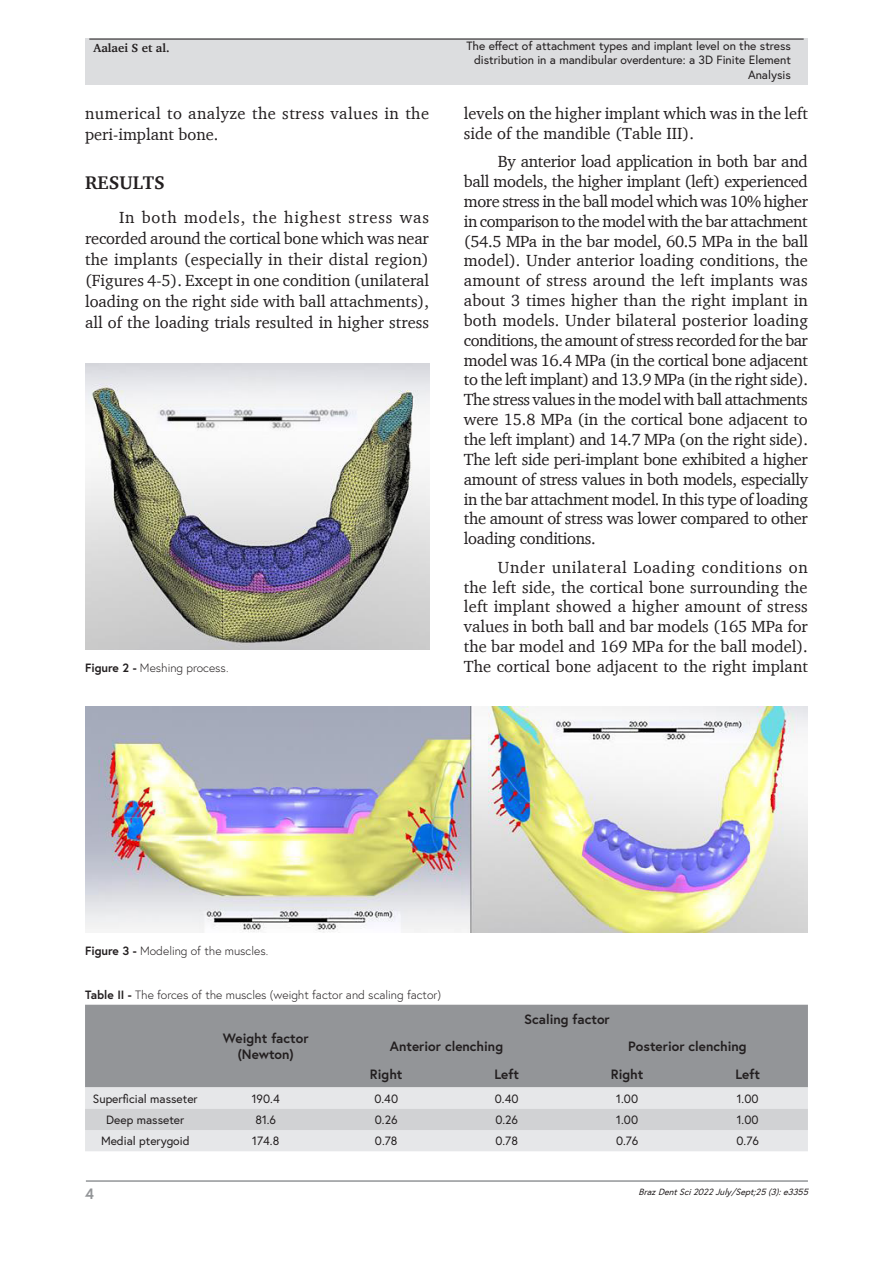
<style>
.page{position:relative;width:893px;height:1263px;background:#fff}
.page>*{position:absolute;margin:0;border:0;box-sizing:border-box;transform-origin:0 0}
.Heading1{font:700 18.75px "Charter";color:#231f20}
.Paragraph{font:16.5px/19.8px "Charter";color:#231f20;text-align:justify}
.Paragraph-2{font:16.5px/21px "Charter";letter-spacing:.025em;color:#231f20}
.t1{font:700 15px "Europa";color:#939598}
.TableHead{font:700 13.5px/16.2px "Europa";color:#231f20;text-align:center}
.TableBody{font:12px/14.4px "Europa";color:#231f20;text-align:right}
.TableBody-2{font:12px "Europa";letter-spacing:-.195em;color:#231f20}
.TableTitle{font:300 12px "Europa";color:#231f20}
.FigureCaption{font:300 12px "Europa";color:#231f20}
.t2{font:700 12px "Charter";color:#231f20}
.t3{font:italic 9px "Europa";color:#231f20}
.s1{font-weight:700}
</style>
<div class="page">
<hr style="left:86px;top:1180px;width:722px;height:2px;background:#939598">
<div style="left:85px;top:39px;width:723px;height:46px;background:#dcdddf"></div>
<hr style="left:89px;top:39px;width:715px;height:1px;background:#231f20">
<img style="left:85px;top:707px;width:723px;height:225px">
<div style="left:85px;top:1005px;width:723px;height:82px;background:#939598"></div>
<div style="left:85px;top:1087px;width:723px;height:64px;background:#e6e7e9"></div>
<div style="left:85px;top:1109px;width:723px;height:21px;background:#d1d2d4"></div>
<img style="left:85px;top:363px;width:344px;height:287px">
<p class="t2" style="left:94px;top:41px;width:77px">Aalaei S et al.</p>
<p class="TableBody" style="left:466px;top:38px;width:326px">The effect of attachment types and implant level on the stress distribution in a mandibular overdenture: a 3D Finite Element<br>Analysis</p>
<p class="Paragraph-2" style="left:85px;top:102px;width:346px">numerical to analyze the stress values in the peri-implant bone.</p>
<p class="Heading1" style="left:85px;top:171px;width:81px">RESULTS</p>
<p class="Paragraph" style="left:85px;top:206px;width:346px;line-height:21px;text-indent:34px">In both models, the highest stress was recorded around the cortical bone which was near the implants (especially in their distal region) (Figures 4-5). Except in one condition (unilateral loading on the right side with ball attachments), all of the loading trials resulted in higher stress</p>
<p class="TableBody-2" style="left:463px;top:53px;width:329px">Theeffec ofattachmentypesand implantlevelonthestressdistributioninamandibularoverdenture:a3D Fnit ElementAnalysis</p>
<p class="Paragraph" style="left:464px;top:103px;width:345px">levels on the higher implant which was in the left side of the mandible (Table III).</p>
<p class="Paragraph" style="left:464px;top:151px;width:346px;text-indent:34px">By anterior load application in both bar and ball models, the higher implant (left) experienced more stress in the ball model which was 10% higher in comparison to the model with the bar attachment (54.5 MPa in the bar model, 60.5 MPa in the ball model). Under anterior loading conditions, the amount of stress around the left implants was about 3 times higher than the right implant in both models. Under bilateral posterior loading conditions, the amount of stress recorded for the bar model was 16.4 MPa (in the cortical bone adjacent to the left implant) and 13.9 MPa (in the right side).<br>The stress values in the model with ball attachments were 15.8 MPa (in the cortical bone adjacent to the left implant) and 14.7 MPa (on the right side).<br>The left side peri-implant bone exhibited a higher amount of stress values in both models, especially in the bar attachment model. In this type of loading the amount of stress was lower compared to other loading conditions.</p>
<p class="Paragraph" style="left:464px;top:557px;width:345px;text-indent:34px">Under unilateral Loading conditions on the left side, the cortical bone surrounding the left implant showed a higher amount of stress values in both ball and bar models (165 MPa for the bar model and 169 MPa for the ball model).<br>The cortical bone adjacent to the right implant</p>
<p class="FigureCaption" style="left:85px;top:660px;width:145px"><span class="s1">Figure 2 -</span> Meshing process.</p>
<p class="FigureCaption" style="left:85px;top:943px;width:185px"><span class="s1">Figure 3 -</span> Modeling of the muscles.</p>
<p class="TableTitle" style="left:85px;top:987px;width:358px"><span class="s1">Table II -</span> The forces of the muscles (weight factor and scaling factor)</p>
<p class="TableHead" style="left:223px;top:1030px;width:87px">Weight factor (Newton)</p>
<p class="TableHead" style="left:524px;top:1010px;width:87px">Scaling factor</p>
<p class="TableHead" style="left:390px;top:1038px;width:115px">Anterior clenching</p>
<p class="TableHead" style="left:628px;top:1038px;width:120px">Posterior clenching</p>
<p class="TableHead" style="left:370px;top:1066px;width:34px">Right</p>
<p class="TableHead" style="left:494px;top:1066px;width:26px">Left</p>
<p class="TableHead" style="left:611px;top:1066px;width:34px">Right</p>
<p class="TableHead" style="left:735px;top:1066px;width:26px">Left</p>
<p class="TableBody" style="left:93px;top:1091px;width:106px">Superficial masseter</p>
<p class="TableBody" style="left:252px;top:1091px;width:29px">190.4</p>
<p class="TableBody" style="left:374px;top:1091px;width:25px">0.40</p>
<p class="TableBody" style="left:495px;top:1091px;width:25px">0.40</p>
<p class="TableBody" style="left:616px;top:1091px;width:23px">1.00</p>
<p class="TableBody" style="left:737px;top:1091px;width:23px">1.00</p>
<p class="TableBody" style="left:106px;top:1112px;width:79px">Deep masseter</p>
<p class="TableBody" style="left:255px;top:1112px;width:22px">81.6</p>
<p class="TableBody" style="left:375px;top:1112px;width:24px">0.26</p>
<p class="TableBody" style="left:495px;top:1112px;width:24px">0.26</p>
<p class="TableBody" style="left:616px;top:1112px;width:23px">1.00</p>
<p class="TableBody" style="left:737px;top:1112px;width:23px">1.00</p>
<p class="TableBody" style="left:101px;top:1134px;width:90px">Medial pterygoid</p>
<p class="TableBody" style="left:252px;top:1134px;width:29px">174.8</p>
<p class="TableBody" style="left:375px;top:1134px;width:24px">0.78</p>
<p class="TableBody" style="left:495px;top:1134px;width:24px">0.78</p>
<p class="TableBody" style="left:616px;top:1134px;width:24px">0.76</p>
<p class="TableBody" style="left:736px;top:1134px;width:24px">0.76</p>
<p class="t1" style="left:85px;top:1184px;width:10px">4</p>
<p class="t3" style="left:639px;top:1185px;width:174px">BrazDentSci2022July/Sept;25(3):e3355</p>
</div>
